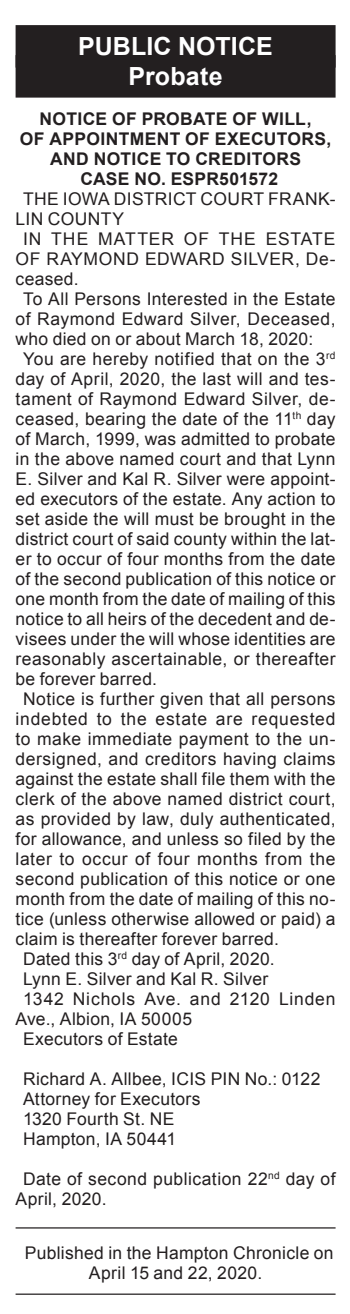
<style>
.page{position:relative;width:350px;height:1314px;background:#fff}
.page>*{position:absolute;margin:0;border:0;box-sizing:border-box;transform-origin:0 0}
.Reversed_Heading_All{font:700 25px "Arial";letter-spacing:.005em;color:#fff}
.Reversed_Heading_Tit{font:700 25px "Arial";letter-spacing:.01em;color:#fff}
._1_Column_Arial{font:17.5px/20px "Arial";letter-spacing:.02em;color:#231f20;text-align:justify}
._1st_Heading{font:700 17.5px/20px "Arial";letter-spacing:.02em;color:#231f20;text-align:center}
._1_Column_Arial-2{font:17.5px/20px "Arial";letter-spacing:.04em;color:#231f20}
._2nd_Heading{font:700 17.5px "Arial";letter-spacing:.01em;color:#231f20}
</style>
<div class="page">
<div style="left:16px;top:25px;width:320px;height:43px;background:#231f20"></div>
<div style="left:16px;top:55px;width:320px;height:43px;background:#231f20"></div>
<hr style="left:16px;top:1227px;width:320px;height:2px;background:#231f20">
<hr style="left:16px;top:1294px;width:320px;height:1px;background:#231f20">
<p class="Reversed_Heading_All" style="left:78px;top:29px;width:196px">PUBLIC NOTICE</p>
<p class="Reversed_Heading_Tit" style="left:129px;top:59px;width:96px">Probate</p>
<p class="_1st_Heading" style="left:20px;top:109px;width:313px">NOTICE OF PROBATE OF WILL,<br>OF APPOINTMENT OF EXECUTORS,<br>AND NOTICE TO CREDITORS</p>
<p class="_2nd_Heading" style="left:80px;top:167px;width:199px">CASE NO. ESPR501572</p>
<p class="_1_Column_Arial" style="left:16px;top:189px;width:321px;text-indent:8px">THE IOWA DISTRICT COURT FRANK-<br>LIN COUNTY</p>
<p class="_1_Column_Arial" style="left:16px;top:229px;width:321px;text-indent:8px">IN THE MATTER OF THE ESTATE OF RAYMOND EDWARD SILVER, De&shy;ceased.</p>
<p class="_1_Column_Arial" style="left:16px;top:289px;width:322px;text-indent:8px">To All Persons Interested in the Estate of Raymond Edward Silver, Deceased, who died on or about March 18, 2020:</p>
<p class="_1_Column_Arial" style="left:16px;top:349px;width:322px;text-indent:8px">You are hereby notified that on the 3<sup>rd </sup>day of April, 2020, the last will and tes&shy;tament of Raymond Edward Silver, de&shy;ceased, bearing the date of the 11<sup>th</sup> day of March, 1999, was admitted to probate in the above named court and that Lynn E. Silver and Kal R. Silver were appoint&shy;ed executors of the estate. Any action to set aside the will must be brought in the district court of said county within the lat&shy;er to occur of four months from the date of the second publication of this notice or one month from the date of mailing of this notice to all heirs of the decedent and de&shy;visees under the will whose identities are reasonably ascertainable, or thereafter be forever barred.</p>
<p class="_1_Column_Arial" style="left:16px;top:689px;width:322px;text-indent:8px">Notice is further given that all persons indebted to the estate are requested to make immediate payment to the un&shy;dersigned, and creditors having claims against the estate shall file them with the clerk of the above named district court, as provided by law, duly authenticated, for allowance, and unless so filed by the later to occur of four months from the second publication of this notice or one month from the date of mailing of this no&shy;tice (unless otherwise allowed or paid) a claim is thereafter forever barred.</p>
<p class="_1_Column_Arial" style="left:23px;top:949px;width:253px">Dated this 3<sup>rd</sup> day of April, 2020.</p>
<p class="_1_Column_Arial" style="left:23px;top:969px;width:247px">Lynn E. Silver and Kal R. Silver</p>
<p class="_1_Column_Arial-2" style="left:16px;top:989px;width:322px;text-indent:8px">1342 Nichols Ave. and 2120 Linden<br>Ave., Albion, IA 50005</p>
<p class="_1_Column_Arial" style="left:23px;top:1029px;width:156px">Executors of Estate</p>
<p class="_1_Column_Arial" style="left:23px;top:1069px;width:299px">Richard A. Allbee, ICIS PIN No.: 0122</p>
<p class="_1_Column_Arial" style="left:23px;top:1089px;width:179px">Attorney for Executors</p>
<p class="_1_Column_Arial" style="left:23px;top:1109px;width:153px">1320 Fourth St. NE</p>
<p class="_1_Column_Arial" style="left:23px;top:1129px;width:155px">Hampton, IA 50441</p>
<p class="_1_Column_Arial" style="left:16px;top:1169px;width:321px;text-indent:8px">Date of second publication 22<sup>nd</sup> day of<br>April, 2020.</p>
<p class="_1_Column_Arial" style="left:25px;top:1243px;width:310px;text-align:center">Published in the Hampton Chronicle on<br>April 15 and 22, 2020.</p>
</div>
